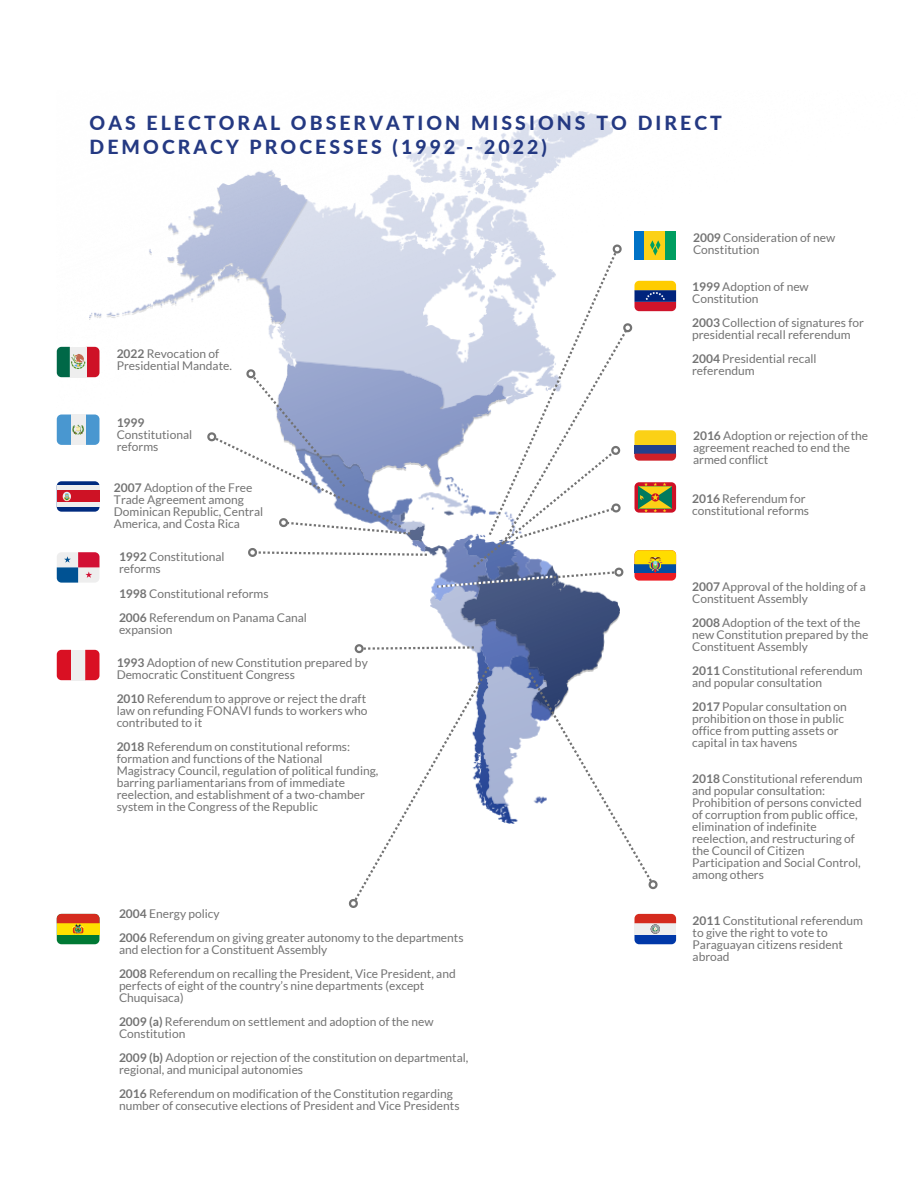
<style>
.page{position:relative;width:918px;height:1188px;background:#fff}
.page>*{position:absolute;margin:0;border:0;box-sizing:border-box;transform-origin:0 0}
.t1{font:800 19.35px/23.9px "Lato";letter-spacing:.16em;color:#243982}
.t2{font:12px/12px "Lato";color:#737373}
.t3{font:700 12px "Lato";color:#737373}
.s1{font-weight:700}
</style>
<div class="page">
<img style="left:57px;top:111px;width:620px;height:834px">
<svg style="left:57px;top:552px;width:42px;height:31px"></svg>
<svg style="left:246px;top:546px;width:181px;height:13px"></svg>
<svg style="left:353px;top:642px;width:121px;height:13px"></svg>
<svg style="left:57px;top:650px;width:14px;height:30px"></svg>
<div style="left:71px;top:650px;width:14px;height:30px;background:#eee"></div>
<svg style="left:85px;top:650px;width:14px;height:30px"></svg>
<svg style="left:345px;top:667px;width:145px;height:245px"></svg>
<div style="left:57px;top:914px;width:42px;height:30px;background:#007934;border-radius:5px"></div>
<div style="left:57px;top:923px;width:42px;height:12px;background:#ffe000"></div>
<svg style="left:57px;top:914px;width:42px;height:20px"></svg>
<svg style="left:57px;top:415px;width:42px;height:30px"></svg>
<div style="left:57px;top:481px;width:42px;height:31px;background:#002b7f;border-radius:5px"></div>
<div style="left:57px;top:486px;width:42px;height:21px;background:#eee"></div>
<div style="left:57px;top:491px;width:42px;height:11px;background:#ce1225"></div>
<svg style="left:63px;top:492px;width:8px;height:9px"></svg>
<div style="left:635px;top:231px;width:41px;height:28px;background:#0072c6"></div>
<div style="left:645px;top:231px;width:31px;height:28px;background:#fcd116"></div>
<div style="left:666px;top:231px;width:10px;height:28px;background:#009e60"></div>
<svg style="left:437px;top:240px;width:239px;height:348px"></svg>
<svg style="left:634px;top:914px;width:42px;height:30px"></svg>
<svg style="left:529px;top:672px;width:133px;height:221px"></svg>
<svg style="left:57px;top:347px;width:42px;height:30px"></svg>
<svg style="left:203px;top:365px;width:207px;height:170px"></svg>
<h1 class="t1" style="left:90px;top:110px;width:634px">OAS ELECTORAL OBSERVATION MISSIONS TO DIRECT<br>DEMOCRACY PROCESSES (1992 - 2022)</h1>
<p class="t2" style="left:117px;top:347px;width:117px"><span class="s1">2022</span> Revocation of<br>Presidential Mandate.</p>
<p class="t3" style="left:117px;top:415px;width:29px">1999</p>
<p class="t2" style="left:117px;top:428px;width:77px">Constitutional reforms</p>
<p class="t2" style="left:114px;top:482px;width:151px"><span class="s1">2007</span> Adoption of the Free<br>Trade Agreement among<br>Dominican Republic, Central<br>America, and Costa Rica</p>
<p class="t2" style="left:119px;top:550px;width:107px"><span class="s1">1992</span> Constitutional reforms</p>
<p class="t2" style="left:119px;top:581px;width:190px;line-height:24px"><span class="s1">1998</span> Constitutional reforms<br><span class="s1">2006</span> Referendum on Panama Canal</p>
<p class="t2" style="left:119px;top:623px;width:55px">expansion</p>
<p class="t2" style="left:117px;top:657px;width:253px"><span class="s1">1993</span> Adoption of new Constitution prepared by<br>Democratic Constituent Congress</p>
<p class="t2" style="left:117px;top:693px;width:252px;text-align:justify"><span class="s1">2010</span> Referendum to approve or reject the draft law on refunding FONAVI funds to workers who contributed to it</p>
<p class="t2" style="left:117px;top:741px;width:263px"><span class="s1">2018</span> Referendum on constitutional reforms: formation and functions of the National Magistracy Council, regulation of political funding, barring parliamentarians from of immediate reelection, and establishment of a two-chamber system in the Congress of the Republic</p>
<p class="t2" style="left:119px;top:901px;width:346px;line-height:24px"><span class="s1">2004</span> Energy policy<br><span class="s1">2006</span> Referendum on giving greater autonomy to the departments</p>
<p class="t2" style="left:119px;top:937px;width:338px;line-height:24px">and election for a Constituent Assembly<br><span class="s1">2008</span> Referendum on recalling the President, Vice President, and</p>
<p class="t2" style="left:119px;top:979px;width:307px">perfects of eight of the country’s nine departments (except<br>Chuquisaca)</p>
<p class="t2" style="left:119px;top:1015px;width:316px"><span class="s1">2009 (a)</span> Referendum on settlement and adoption of the new<br>Constitution</p>
<p class="t2" style="left:119px;top:1051px;width:351px"><span class="s1">2009 (b)</span> Adoption or rejection of the constitution on departmental, regional, and municipal autonomies</p>
<p class="t2" style="left:119px;top:1087px;width:342px"><span class="s1">2016</span> Referendum on modification of the Constitution regarding number of consecutive elections of President and Vice Presidents</p>
<p class="t2" style="left:693px;top:231px;width:144px"><span class="s1">2009</span> Consideration of new<br>Constitution</p>
<p class="t2" style="left:692px;top:280px;width:118px"><span class="s1">1999</span> Adoption of new<br>Constitution</p>
<p class="t2" style="left:692px;top:316px;width:173px"><span class="s1">2003</span> Collection of signatures for presidential recall referendum</p>
<p class="t2" style="left:692px;top:352px;width:126px"><span class="s1">2004</span> Presidential recall referendum</p>
<p class="t2" style="left:693px;top:429px;width:177px"><span class="s1">2016</span> Adoption or rejection of the agreement reached to end the armed conflict</p>
<p class="t2" style="left:692px;top:493px;width:118px"><span class="s1">2016</span> Referendum for constitutional reforms</p>
<p class="t2" style="left:692px;top:580px;width:175px"><span class="s1">2007</span> Approval of the holding of a<br>Constituent Assembly</p>
<p class="t2" style="left:692px;top:616px;width:178px"><span class="s1">2008</span> Adoption of the text of the new Constitution prepared by the<br>Constituent Assembly</p>
<p class="t2" style="left:692px;top:664px;width:172px"><span class="s1">2011</span> Constitutional referendum and popular consultation</p>
<p class="t2" style="left:692px;top:700px;width:156px"><span class="s1">2017</span> Popular consultation on prohibition on those in public office from putting assets or capital in tax havens</p>
<p class="t2" style="left:692px;top:772px;width:172px"><span class="s1">2018</span> Constitutional referendum and popular consultation:<br>Prohibition of persons convicted of corruption from public office, elimination of indefinite reelection, and restructuring of the Council of Citizen<br>Participation and Social Control, among others</p>
<p class="t2" style="left:693px;top:914px;width:172px"><span class="s1">2011</span> Constitutional referendum to give the right to vote to<br>Paraguayan citizens resident abroad</p>
</div>
